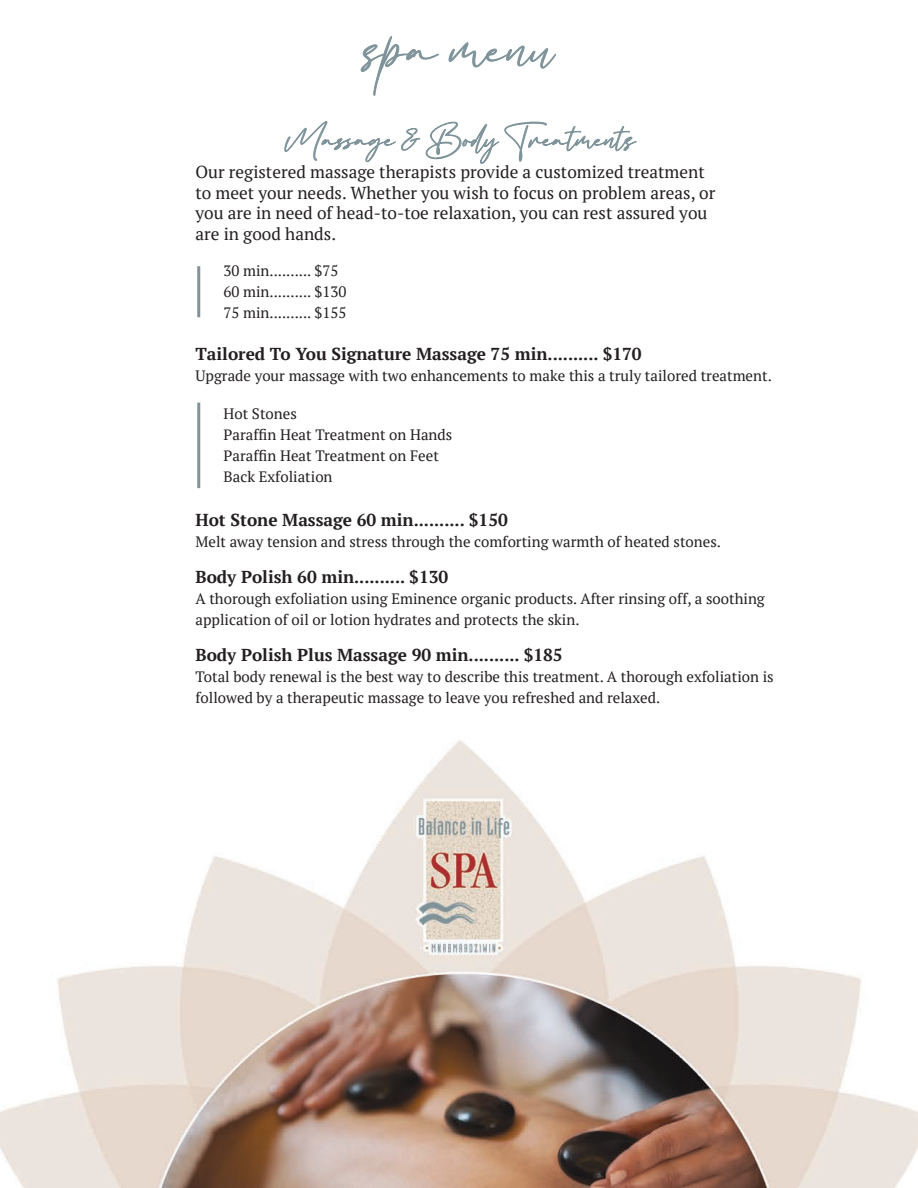
<style>
.page{position:relative;width:918px;height:1188px;background:#fff}
.page>*{position:absolute;margin:0;border:0;box-sizing:border-box;transform-origin:0 0}
.t1{font:60px "Bacalisties";color:#7f949a}
.t2{font:17.25px/20.7px "PT Serif";color:#231f20}
.t3{font:700 17.25px "PT Serif";color:#231f20}
.t4{font:15px/21px "PT Serif";color:#231f20}
</style>
<div class="page">
<img style="left:0;top:57px;width:918px;height:1131px">
<svg style="left:285px;top:121px;width:135px;height:41px"></svg>
<svg style="left:426px;top:122px;width:210px;height:42px"></svg>
<svg style="left:361px;top:36px;width:78px;height:60px"></svg>
<svg style="left:449px;top:42px;width:107px;height:27px"></svg>
<hr style="left:197px;top:403px;width:3px;height:85px;background:#7f949a">
<hr style="left:197px;top:266px;width:3px;height:51px;background:#7f949a">
<h1 class="t1" style="left:363px;top:-2px;width:193px">spa menu</h1>
<p class="t2" style="left:195px;top:161px;width:521px">Our registered massage therapists provide a customized treatment to meet your needs. Whether you wish to focus on problem areas, or you are in need of head-to-toe relaxation, you can rest assured you are in good hands.</p>
<p class="t4" style="left:224px;top:260px;width:124px">30 min.......... $75<br>60 min.......... $130<br>75 min.......... $155</p>
<p class="t3" style="left:195px;top:343px;width:448px">Tailored To You Signature Massage 75 min.......... $170</p>
<p class="t4" style="left:195px;top:365px;width:578px">Upgrade your massage with two enhancements to make this a truly tailored treatment.</p>
<p class="t4" style="left:224px;top:403px;width:230px">Hot Stones<br>Paraffin Heat Treatment on Hands<br>Paraffin Heat Treatment on Feet<br>Back Exfoliation</p>
<p class="t3" style="left:195px;top:508px;width:314px">Hot Stone Massage 60 min.......... $150</p>
<p class="t4" style="left:195px;top:531px;width:527px">Melt away tension and stress through the comforting warmth of heated stones.</p>
<p class="t3" style="left:195px;top:565px;width:254px">Body Polish 60 min.......... $130</p>
<p class="t4" style="left:195px;top:588px;width:571px">A thorough exfoliation using Eminence organic products. After rinsing off, a soothing application of oil or lotion hydrates and protects the skin.</p>
<p class="t3" style="left:195px;top:643px;width:369px">Body Polish Plus Massage 90 min.......... $185</p>
<p class="t4" style="left:195px;top:666px;width:580px">Total body renewal is the best way to describe this treatment. A thorough exfoliation is followed by a therapeutic massage to leave you refreshed and relaxed.</p>
</div>
